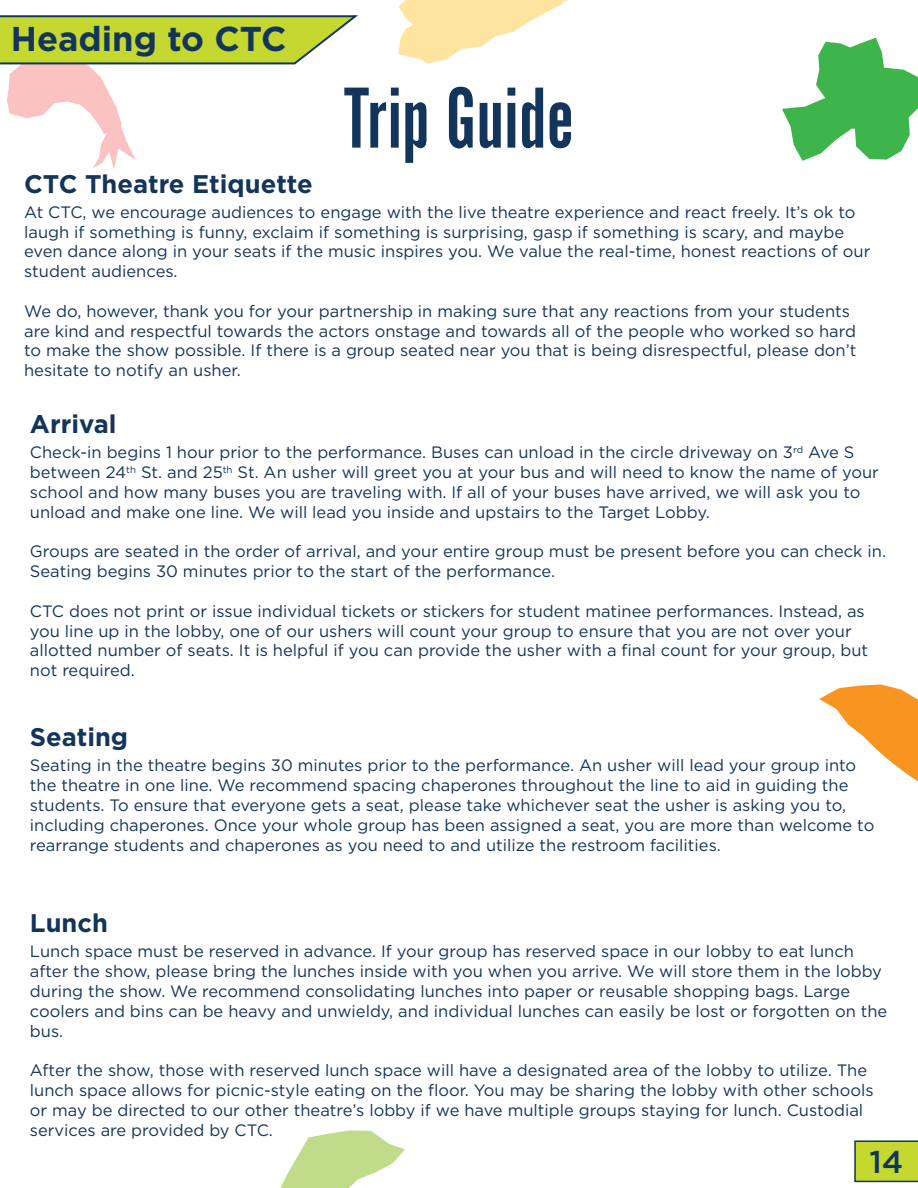
<style>
.page{position:relative;width:918px;height:1188px;background:#fff}
.page>*{position:absolute;margin:0;border:0;box-sizing:border-box;transform-origin:0 0}
.t1{font:90px "Alternate Got No 1 D";color:#14355b}
.t2{font:700 34.5px "Gotham";color:#14355b}
.t3{font:500 31.5px "Gotham";color:#14355b}
.t4{font:700 25.5px "Gotham";color:#14355b}
.t5{font:16.5px/19.8px "Gotham";color:#14355b}
</style>
<div class="page">
<svg style="left:782px;top:38px;width:136px;height:123px"></svg>
<svg style="left:398px;top:0;width:171px;height:64px"></svg>
<svg style="left:280px;top:1130px;width:125px;height:58px"></svg>
<svg style="left:819px;top:684px;width:99px;height:98px"></svg>
<svg style="left:0;top:15px;width:358px;height:154px"></svg>
<svg style="left:854px;top:1140px;width:64px;height:43px;background:#b5ca3a"></svg>
<h2 class="t2" style="left:11px;top:16px;width:277px">Heading to CTC</h2>
<h1 class="t1" style="left:344px;top:70px;width:232px">Trip Guide</h1>
<h3 class="t4" style="left:24px;top:167px;width:290px">CTC Theatre Etiquette</h3>
<p class="t5" style="left:24px;top:202px;width:848px">At CTC, we encourage audiences to engage with the live theatre experience and react freely. It’s ok to laugh if something is funny, exclaim if something is surprising, gasp if something is scary, and maybe even dance along in your seats if the music inspires you. We value the real-time, honest reactions of our student audiences.</p>
<p class="t5" style="left:24px;top:301px;width:834px">We do, however, thank you for your partnership in making sure that any reactions from your students are kind and respectful towards the actors onstage and towards all of the people who worked so hard to make the show possible. If there is a group seated near you that is being disrespectful, please don’t hesitate to notify an usher.</p>
<h3 class="t4" style="left:30px;top:407px;width:88px">Arrival</h3>
<p class="t5" style="left:30px;top:442px;width:851px">Check-in begins 1 hour prior to the performance. Buses can unload in the circle driveway on 3<sup>rd</sup> Ave S between 24<sup>th</sup> St. and 25<sup>th</sup> St. An usher will greet you at your bus and will need to know the name of your school and how many buses you are traveling with. If all of your buses have arrived, we will ask you to unload and make one line. We will lead you inside and upstairs to the Target Lobby.</p>
<p class="t5" style="left:30px;top:541px;width:858px">Groups are seated in the order of arrival, and your entire group must be present before you can check in.<br>Seating begins 30 minutes prior to the start of the performance.</p>
<p class="t5" style="left:30px;top:601px;width:840px">CTC does not print or issue individual tickets or stickers for student matinee performances. Instead, as you line up in the lobby, one of our ushers will count your group to ensure that you are not over your allotted number of seats. It is helpful if you can provide the usher with a final count for your group, but not required.</p>
<h3 class="t4" style="left:30px;top:720px;width:100px">Seating</h3>
<p class="t5" style="left:30px;top:755px;width:846px">Seating in the theatre begins 30 minutes prior to the performance. An usher will lead your group into the theatre in one line. We recommend spacing chaperones throughout the line to aid in guiding the students. To ensure that everyone gets a seat, please take whichever seat the usher is asking you to, including chaperones. Once your whole group has been assigned a seat, you are more than welcome to rearrange students and chaperones as you need to and utilize the restroom facilities.</p>
<h3 class="t4" style="left:30px;top:906px;width:80px">Lunch</h3>
<p class="t5" style="left:30px;top:941px;width:859px">Lunch space must be reserved in advance. If your group has reserved space in our lobby to eat lunch after the show, please bring the lunches inside with you when you arrive. We will store them in the lobby during the show. We recommend consolidating lunches into paper or reusable shopping bags. Large coolers and bins can be heavy and unwieldy, and individual lunches can easily be lost or forgotten on the bus.</p>
<p class="t5" style="left:30px;top:1060px;width:845px">After the show, those with reserved lunch space will have a designated area of the lobby to utilize. The lunch space allows for picnic-style eating on the floor. You may be sharing the lobby with other schools or may be directed to our other theatre’s lobby if we have multiple groups staying for lunch. Custodial services are provided by CTC.</p>
<h3 class="t3" style="left:869px;top:1141px;width:35px">14</h3>
</div>
